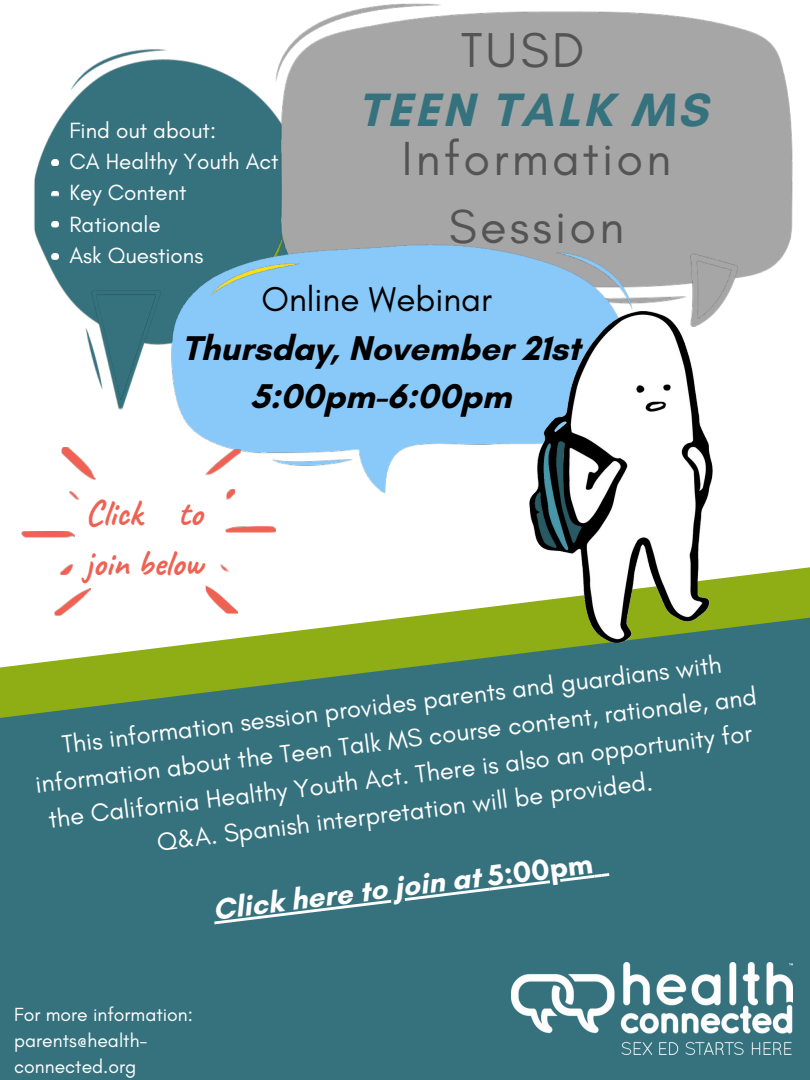
<style>
.page{position:relative;width:810px;height:1080px;background:#fff}
.page>*{position:absolute;margin:0;border:0;box-sizing:border-box;transform-origin:0 0}
.t1{font:49.81px "Glacial Indifference";color:#545454}
.t2{font:48.69px/67.5px "Glacial Indifference";letter-spacing:.065em;color:#545454;text-align:center}
.t3{font:700 47.62px "Glacial Indifference";letter-spacing:.065em;color:#35727e}
.t4{font:700 35.56px/49.2px "Caveat";color:#ef6152}
.t5{font:700 35px/48.8px "Glacial Indifference";color:#000;text-align:center}
.t6{font:700 29.88px "Glacial Indifference";color:#fff}
.t7{font:25.62px/36.1px "Glacial Indifference";color:#fff;text-align:center}
.t8{font:22.44px/31.4px "Glacial Indifference";color:#fff}
.t9{font:19.38px/26.2px "Glacial Indifference";color:#fff}
.s1{font-weight:400}
</style>
<div class="page">
<svg style="left:0;top:618px;width:810px;height:462px;fill:#35727e"></svg>
<img style="left:33px;top:59px;width:248px;height:286px">
<img style="left:91px;top:291px;width:70px;height:118px">
<img style="left:86px;top:328px;width:17px;height:61px">
<img style="left:71px;top:49px;width:96px;height:42px">
<img style="left:241px;top:233px;width:40px;height:11px">
<div style="left:281px;top:12px;width:512px;height:276px;background:#a6a6a6"></div>
<img style="left:691px;top:254px;width:46px;height:57px">
<img style="left:632px;top:296px;width:54px;height:7px">
<img style="left:275px;top:3px;width:166px;height:79px">
<img style="left:172px;top:244px;width:460px;height:249px">
<img style="left:272px;top:459px;width:80px;height:6px">
<img style="left:556px;top:253px;width:76px;height:58px">
<img style="left:211px;top:264px;width:90px;height:31px">
<img style="left:456px;top:311px;width:330px;height:331px">
<img style="left:21px;top:532px;width:53px;height:6px">
<img style="left:54px;top:589px;width:36px;height:26px">
<svg style="left:61px;top:565px;width:11px;height:10px"></svg>
<img style="left:62px;top:448px;width:34px;height:32px">
<svg style="left:70px;top:492px;width:9px;height:7px"></svg>
<img style="left:205px;top:586px;width:32px;height:28px">
<img style="left:205px;top:449px;width:36px;height:27px">
<svg style="left:220px;top:565px;width:9px;height:7px"></svg>
<img style="left:225px;top:526px;width:50px;height:6px">
<svg style="left:226px;top:490px;width:9px;height:9px"></svg>
<img style="left:511px;top:962px;width:282px;height:92px">
<svg style="left:52px;top:159px;width:7px;height:6px"></svg>
<svg style="left:52px;top:191px;width:7px;height:5px"></svg>
<svg style="left:52px;top:222px;width:7px;height:6px"></svg>
<svg style="left:52px;top:253px;width:7px;height:6px"></svg>
<svg style="left:214px;top:873px;width:395px;height:51px"></svg>
<p class="t8" style="left:69px;top:114px;width:148px">Find out about:</p>
<p class="t8" style="left:69px;top:145px;width:211px">CA Healthy Youth Act<br>Key Content</p>
<p class="t8" style="left:69px;top:208px;width:93px">Rationale</p>
<p class="t8" style="left:69px;top:240px;width:135px">Ask Questions</p>
<p class="t1" style="left:461px;top:19px;width:125px">TUSD</p>
<p class="t3" style="left:358px;top:81px;width:351px">TEEN TALK MS</p>
<h6 class="t2" style="left:402px;top:125px;width:271px">Information<br>Session</h6>
<p class="t5" style="left:182px;top:274px;width:400px"><span class="s1">Online Webinar<br></span>Thursday, November 21st<br>5:00pm-6:00pm</p>
<p class="t4" style="left:85px;top:489px;width:119px">Click to join below</p>
<p class="t7" style="left:29px;top:730px;width:728px;rotate:-7deg">This information session provides parents and guardians with information about the Teen Talk MS course content, rationale, and the California Healthy Youth Act. There is also an opportunity for Q&amp;A. Spanish interpretation will be provided.</p>
<h4 class="t6" style="left:211px;top:892px;width:384px;rotate:-7deg">Click here to join at 5:00pm</h4>
<p class="t9" style="left:14px;top:1001px;width:180px">For more information: parents@health&shy;connected.org</p>
</div>
